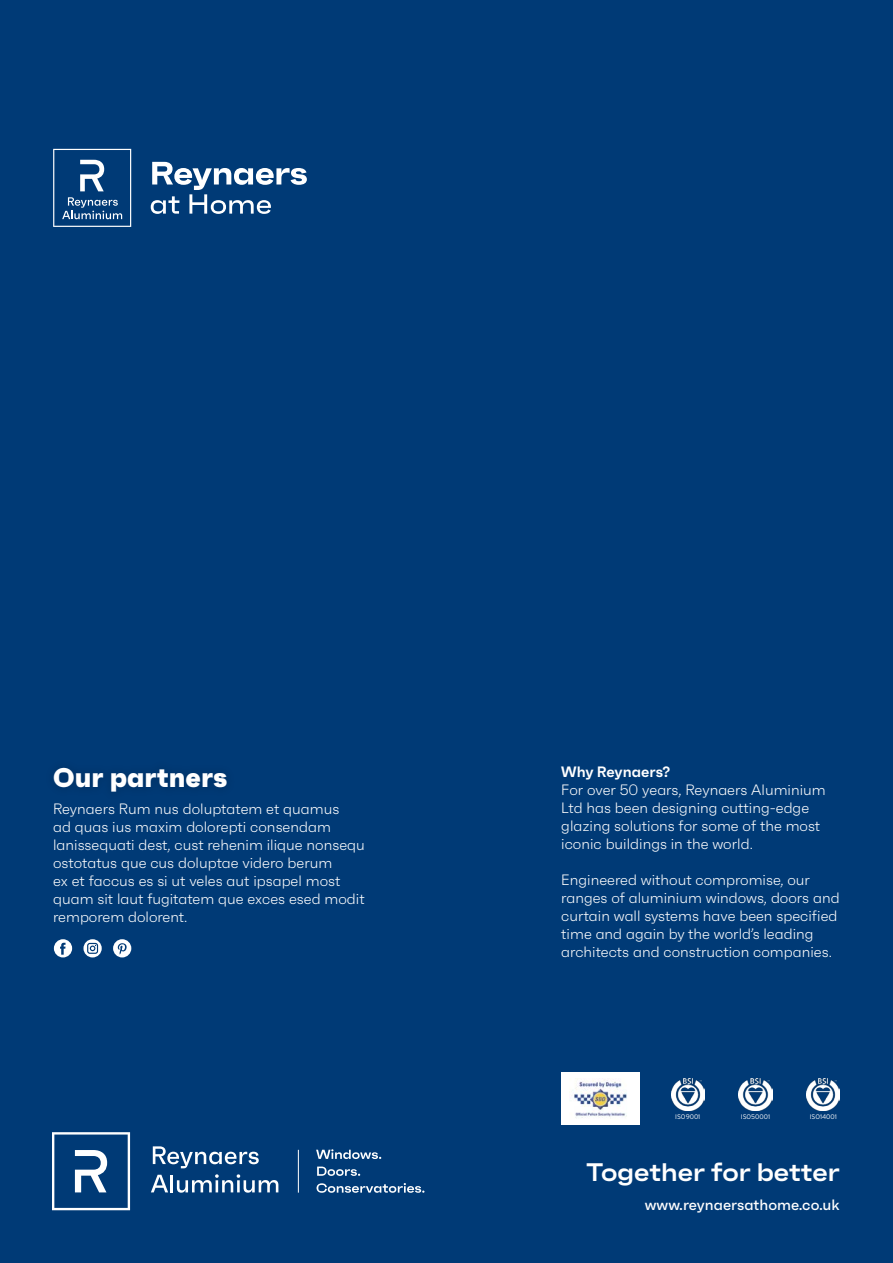
<style>
.page{position:relative;width:893px;height:1263px;background:#003a76}
.page>*{position:absolute;margin:0;border:0;box-sizing:border-box;transform-origin:0 0}
.t1{font:800 27px "Faktum";color:#fff}
.t2{font:600 expanded 25.35px "Faktum";color:#fff}
.t3{font:300 15px/18px "Faktum";color:#fff}
.t4{font:500 15px "Faktum";color:#fff}
.t5{font:600 15px "Faktum";color:#fff}
.t6{font:300 6.6px "Interstate";color:#fff}
</style>
<div class="page">
<svg style="left:153px;top:1146px;width:106px;height:22px"></svg>
<svg style="left:151px;top:1175px;width:17px;height:17px"></svg>
<hr style="left:170px;top:1175px;width:3px;height:17px;background:#fff">
<svg style="left:177px;top:1174px;width:101px;height:19px"></svg>
<svg style="left:52px;top:1132px;width:78px;height:78px"></svg>
<svg style="left:316px;top:1149px;width:65px;height:10px"></svg>
<svg style="left:317px;top:1166px;width:43px;height:10px"></svg>
<svg style="left:317px;top:1183px;width:107px;height:10px"></svg>
<hr style="left:298px;top:1150px;width:1px;height:42px;background:#fff">
<div style="left:561px;top:1073px;width:79px;height:52px;background:#fff"></div>
<img style="left:569px;top:1078px;width:58px;height:40px">
<img style="left:671px;top:1078px;width:33px;height:33px">
<img style="left:739px;top:1078px;width:33px;height:33px">
<img style="left:807px;top:1078px;width:33px;height:33px">
<svg style="left:53px;top:149px;width:78px;height:78px"></svg>
<svg style="left:151px;top:162px;width:156px;height:52px"></svg>
<svg style="left:54px;top:939px;width:18px;height:18px"></svg>
<svg style="left:83px;top:939px;width:19px;height:18px"></svg>
<svg style="left:113px;top:939px;width:18px;height:18px"></svg>
<h1 class="t1" style="left:53px;top:760px;width:176px">Our partners</h1>
<p class="t3" style="left:53px;top:799px;width:313px">Reynaers Rum nus doluptatem et quamus<br>ad quas ius maxim dolorepti consendam lanissequati dest, cust rehenim ilique nonsequ ostotatus que cus doluptae videro berum<br>ex et faccus es si ut veles aut ipsapel most quam sit laut fugitatem que exces esed modit remporem dolorent.</p>
<p class="t5" style="left:561px;top:763px;width:110px">Why Reynaers?</p>
<p class="t3" style="left:561px;top:781px;width:266px">For over 50 years, Reynaers Aluminium Ltd has been designing cutting-edge glazing solutions for some of the most iconic buildings in the world.</p>
<p class="t3" style="left:561px;top:871px;width:280px">Engineered without compromise, our ranges of aluminium windows, doors and curtain wall systems have been specified time and again by the world’s leading architects and construction companies.</p>
<p class="t6" style="left:675px;top:1113px;width:27px">ISO9001</p>
<p class="t6" style="left:741px;top:1113px;width:31px">ISO50001</p>
<p class="t6" style="left:810px;top:1113px;width:29px">ISO14001</p>
<h2 class="t2" style="left:586px;top:1156px;width:255px">Together for better</h2>
<p class="t4" style="left:645px;top:1195px;width:196px">www.reynaersathome.co.uk</p>
</div>
